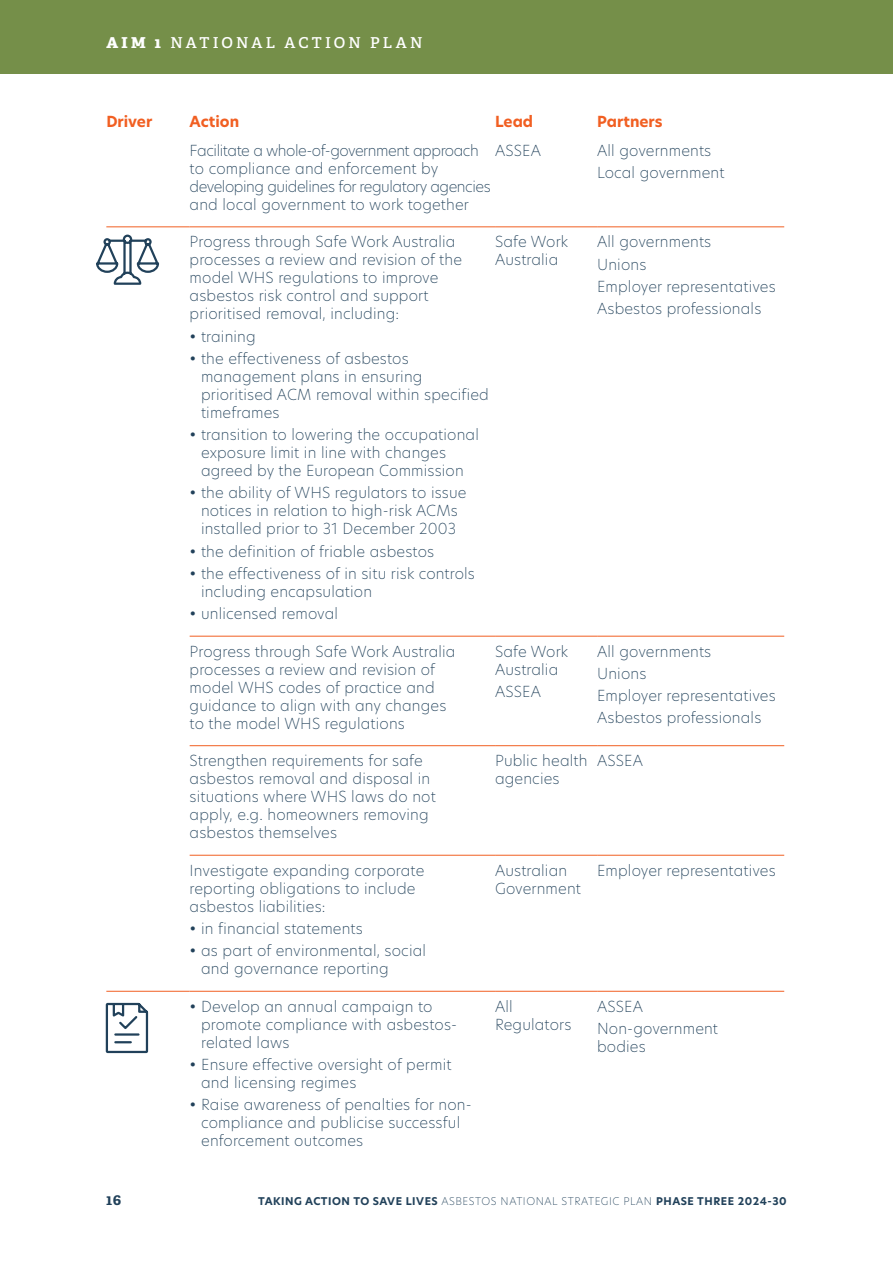
<style>
.page{position:relative;width:893px;height:1263px;background:#fff}
.page>*{position:absolute;margin:0;border:0;box-sizing:border-box;transform-origin:0 0}
.t1{font:200 15px/18px "New Hero";letter-spacing:.01em;color:#21415a}
.t2{font:200 15px/18px "New Hero";letter-spacing:-.03em;color:#21415a}
.t3{font:700 15px "New Hero";color:#f15f22}
.t4{font:600 15px "Adelle";letter-spacing:.195em;color:#fff}
.t5{font:700 15px "Adelle";color:#21415a}
.t6{font:700 10.5px "New Hero";letter-spacing:.05em;color:#21415a}
.s1{font-weight:800}
.s2{font-weight:200}
</style>
<div class="page">
<div style="left:0;top:0;width:893px;height:74px;background:#758f49"></div>
<hr style="left:190px;top:636px;width:305px;height:1px;background:#f15f22">
<hr style="left:495px;top:636px;width:102px;height:1px;background:#f15f22">
<hr style="left:597px;top:636px;width:187px;height:1px;background:#f15f22">
<hr style="left:190px;top:745px;width:305px;height:1px;background:#f15f22">
<hr style="left:495px;top:745px;width:102px;height:1px;background:#f15f22">
<hr style="left:597px;top:745px;width:187px;height:1px;background:#f15f22">
<hr style="left:106px;top:226px;width:84px;height:1px;background:#f15f22">
<hr style="left:106px;top:991px;width:84px;height:1px;background:#f15f22">
<hr style="left:190px;top:226px;width:305px;height:1px;background:#f15f22">
<hr style="left:495px;top:226px;width:102px;height:1px;background:#f15f22">
<hr style="left:597px;top:226px;width:187px;height:1px;background:#f15f22">
<hr style="left:190px;top:855px;width:305px;height:1px;background:#f15f22">
<hr style="left:495px;top:855px;width:102px;height:1px;background:#f15f22">
<hr style="left:597px;top:855px;width:187px;height:1px;background:#f15f22">
<hr style="left:190px;top:991px;width:305px;height:1px;background:#f15f22">
<hr style="left:495px;top:991px;width:102px;height:1px;background:#f15f22">
<hr style="left:597px;top:991px;width:187px;height:1px;background:#f15f22">
<svg style="left:96px;top:234px;width:63px;height:51px"></svg>
<svg style="left:105px;top:1002px;width:44px;height:52px"></svg>
<p class="t4" style="left:106px;top:34px;width:318px"><span class="s1">AIM 1</span> NATIONAL ACTION PLAN</p>
<p class="t3" style="left:106px;top:111px;width:47px">Driver</p>
<p class="t3" style="left:190px;top:111px;width:51px">Action</p>
<p class="t3" style="left:495px;top:111px;width:40px">Lead</p>
<p class="t3" style="left:597px;top:111px;width:67px">Partners</p>
<p class="t2" style="left:190px;top:141px;width:303px">Facilitate a whole-of-government approach to compliance and enforcement by developing guidelines for regulatory agencies and local government to work together</p>
<p class="t1" style="left:495px;top:141px;width:47px">ASSEA</p>
<p class="t1" style="left:597px;top:139px;width:129px;line-height:22.2px">All governments<br>Local government</p>
<p class="t1" style="left:190px;top:232px;width:274px">Progress through Safe Work Australia processes a review and revision of the model WHS regulations to improve asbestos risk control and support prioritised removal, including:</p>
<p class="t1" style="left:190px;top:327px;width:68px">• training</p>
<p class="t1" style="left:201px;top:349px;width:289px;text-indent:-11px">• the effectiveness of asbestos management plans in ensuring prioritised ACM removal within specified timeframes</p>
<p class="t1" style="left:201px;top:425px;width:279px;text-indent:-11px">• transition to lowering the occupational exposure limit in line with changes agreed by the European Commission</p>
<p class="t1" style="left:190px;top:483px;width:278px;text-align:center">• the ability of WHS regulators to issue notices in relation to high-risk ACMs installed prior to 31 December 2003</p>
<p class="t1" style="left:190px;top:542px;width:246px">• the definition of friable asbestos</p>
<p class="t1" style="left:201px;top:564px;width:275px;text-indent:-11px">• the effectiveness of in situ risk controls including encapsulation</p>
<p class="t1" style="left:190px;top:604px;width:150px">• unlicensed removal</p>
<p class="t1" style="left:495px;top:232px;width:75px">Safe Work<br>Australia</p>
<p class="t1" style="left:597px;top:230px;width:180px;line-height:22.2px">All governments<br>Unions<br>Employer representatives<br>Asbestos professionals</p>
<p class="t1" style="left:190px;top:642px;width:267px">Progress through Safe Work Australia processes a review and revision of model WHS codes of practice and guidance to align with any changes to the model WHS regulations</p>
<p class="t1" style="left:495px;top:642px;width:75px">Safe Work<br>Australia</p>
<p class="t1" style="left:495px;top:682px;width:47px">ASSEA</p>
<p class="t1" style="left:597px;top:639px;width:180px;line-height:22.2px">All governments<br>Unions<br>Employer representatives<br>Asbestos professionals</p>
<p class="t1" style="left:190px;top:751px;width:248px">Strengthen requirements for safe asbestos removal and disposal in situations where WHS laws do not apply, e.g. homeowners removing asbestos themselves</p>
<p class="t1" style="left:495px;top:751px;width:94px">Public health agencies</p>
<p class="t1" style="left:597px;top:751px;width:47px">ASSEA</p>
<p class="t1" style="left:190px;top:861px;width:236px">Investigate expanding corporate reporting obligations to include asbestos liabilities:</p>
<p class="t1" style="left:190px;top:919px;width:175px">• in financial statements</p>
<p class="t1" style="left:201px;top:941px;width:226px;text-indent:-12px">• as part of environmental, social and governance reporting</p>
<p class="t1" style="left:495px;top:861px;width:87px">Australian<br>Government</p>
<p class="t1" style="left:597px;top:861px;width:180px">Employer representatives</p>
<p class="t1" style="left:201px;top:997px;width:257px;text-indent:-12px">• Develop an annual campaign to promote compliance with asbestos&shy;related laws</p>
<p class="t1" style="left:201px;top:1055px;width:252px;text-indent:-12px">• Ensure effective oversight of permit and licensing regimes</p>
<p class="t1" style="left:201px;top:1095px;width:272px;text-indent:-12px">• Raise awareness of penalties for non&shy;compliance and publicise successful enforcement outcomes</p>
<p class="t1" style="left:495px;top:997px;width:78px">All<br>Regulators</p>
<p class="t1" style="left:597px;top:994px;width:122px;line-height:22.2px">ASSEA<br>Non-government</p>
<p class="t1" style="left:597px;top:1037px;width:50px">bodies</p>
<p class="t5" style="left:106px;top:1190px;width:17px">16</p>
<p class="t6" style="left:258px;top:1194px;width:530px">TAKING ACTION TO SAVE LIVES <span class="s2">ASBESTOS NATIONAL STRATEGIC PLAN</span> PHASE THREE 2024-30</p>
</div>
